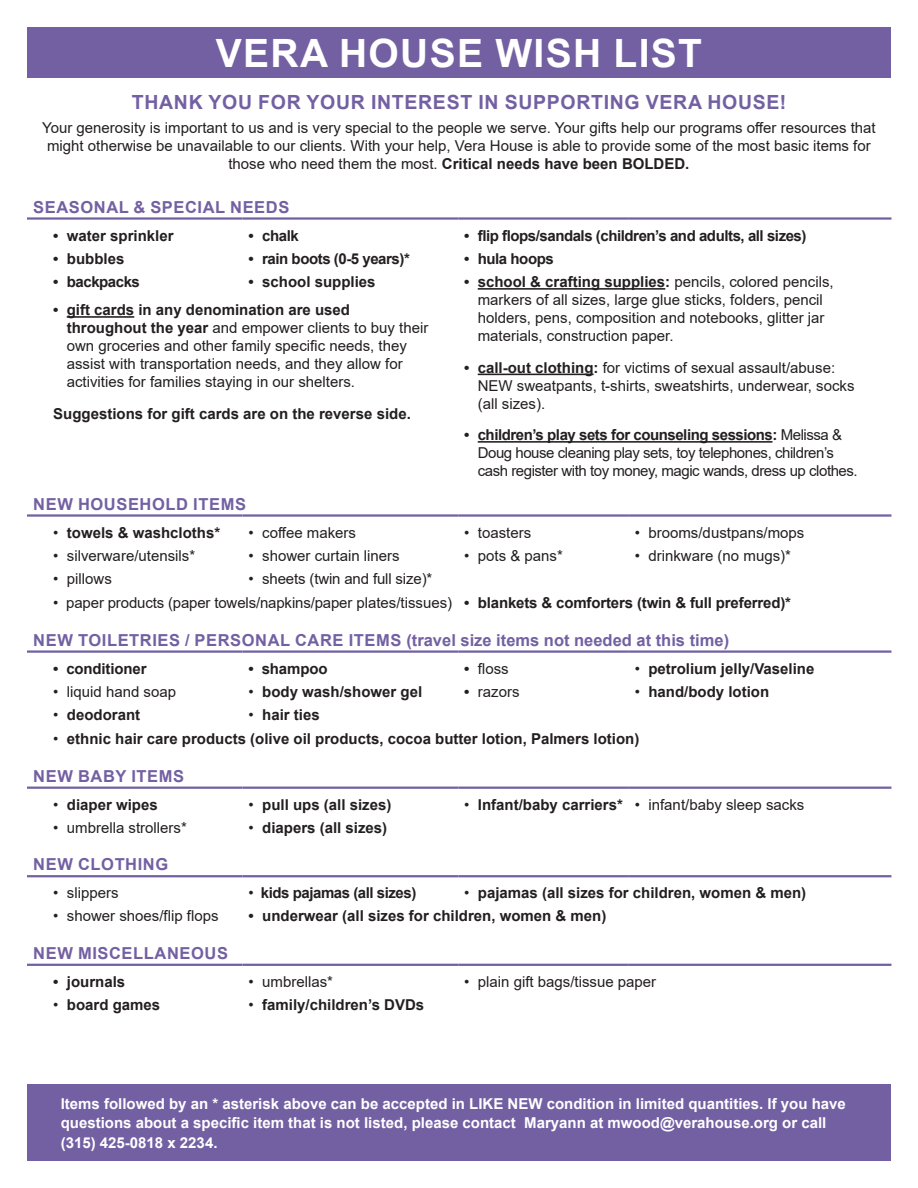
<style>
.page{position:relative;width:918px;height:1188px;background:#fff}
.page>*{position:absolute;margin:0;border:0;box-sizing:border-box;transform-origin:0 0}
.t1{font:700 39px "Arial";letter-spacing:.035em;color:#fff}
.t2{font:700 19.5px "Arial";letter-spacing:.035em;color:#7360a3}
.t3{font:700 16.5px "Arial";letter-spacing:.035em;color:#7360a3}
.t4{font:700 16.5px "Arial";color:#7360a3}
.t5{font:15px/18px "Arial";color:#231f20}
.t6{font:700 15px "Arial";color:#231f20}
.t7{font:700 15px/19.5px "Arial";color:#fff}
.t8{font:15px/18px "Arial";letter-spacing:-.03em;color:#231f20}
.t9{font:700 15px "Arial";letter-spacing:-.03em;color:#231f20}
.s1{font-weight:700}
.s2{font-weight:400}
</style>
<div class="page">
<hr style="left:27px;top:217px;width:216px;height:3px;background:#7360a3">
<hr style="left:243px;top:217px;width:215px;height:3px;background:#7360a3">
<hr style="left:458px;top:217px;width:171px;height:3px;background:#7360a3">
<hr style="left:629px;top:217px;width:262px;height:3px;background:#7360a3">
<hr style="left:27px;top:514px;width:216px;height:3px;background:#7360a3">
<hr style="left:243px;top:514px;width:215px;height:3px;background:#7360a3">
<hr style="left:458px;top:514px;width:171px;height:3px;background:#7360a3">
<hr style="left:629px;top:514px;width:262px;height:3px;background:#7360a3">
<hr style="left:27px;top:650px;width:216px;height:3px;background:#7360a3">
<hr style="left:243px;top:650px;width:215px;height:3px;background:#7360a3">
<hr style="left:458px;top:650px;width:171px;height:3px;background:#7360a3">
<hr style="left:629px;top:650px;width:262px;height:3px;background:#7360a3">
<hr style="left:27px;top:787px;width:216px;height:2px;background:#7360a3">
<hr style="left:243px;top:787px;width:215px;height:2px;background:#7360a3">
<hr style="left:458px;top:787px;width:171px;height:2px;background:#7360a3">
<hr style="left:629px;top:787px;width:262px;height:2px;background:#7360a3">
<hr style="left:27px;top:875px;width:216px;height:2px;background:#7360a3">
<hr style="left:243px;top:875px;width:215px;height:2px;background:#7360a3">
<hr style="left:458px;top:875px;width:171px;height:2px;background:#7360a3">
<hr style="left:629px;top:875px;width:262px;height:2px;background:#7360a3">
<hr style="left:27px;top:964px;width:216px;height:2px;background:#7360a3">
<hr style="left:243px;top:964px;width:215px;height:2px;background:#7360a3">
<hr style="left:458px;top:964px;width:171px;height:2px;background:#7360a3">
<hr style="left:629px;top:964px;width:262px;height:2px;background:#7360a3">
<hr style="left:478px;top:288px;width:187px;height:2px;background:#231f20">
<hr style="left:478px;top:374px;width:116px;height:1px;background:#231f20">
<hr style="left:478px;top:441px;width:294px;height:2px;background:#231f20">
<hr style="left:67px;top:316px;width:67px;height:2px;background:#231f20">
<div style="left:27px;top:28px;width:864px;height:50px;background:#7360a3"></div>
<div style="left:27px;top:1084px;width:864px;height:77px;background:#7360a3"></div>
<h1 class="t1" style="left:216px;top:26px;width:477px">vera house Wish List</h1>
<h2 class="t2" style="left:132px;top:88px;width:656px">Thank you for your interest in supporting Vera House!</h2>
<p class="t5" style="left:42px;top:119px;width:835px;text-align:center">Your generosity is important to us and is very special to the people we serve. Your gifts help our programs offer resources that might otherwise be unavailable to our clients. With your help, Vera House is able to provide some of the most basic items for those who need them the most. <span class="s1">Critical needs have been BOLDED.</span></p>
<p class="t3" style="left:33px;top:195px;width:258px">seasonal &amp; Special needs</p>
<p class="t6" style="left:53px;top:225px;width:122px">• water sprinkler</p>
<p class="t6" style="left:249px;top:225px;width:52px">• chalk</p>
<p class="t9" style="left:464px;top:225px;width:344px">• flip flops/sandals (children’s and adults, all sizes)</p>
<p class="t6" style="left:53px;top:248px;width:73px">• bubbles</p>
<p class="t6" style="left:249px;top:248px;width:163px">• rain boots (0-5 years)*</p>
<p class="t6" style="left:464px;top:248px;width:91px">• hula hoops</p>
<p class="t6" style="left:53px;top:271px;width:88px">• backpacks</p>
<p class="t6" style="left:249px;top:271px;width:128px">• school supplies</p>
<p class="t5" style="left:478px;top:273px;width:357px;text-indent:-14px"><span class="s1">• school &amp; crafting supplies:</span> pencils, colored pencils, markers of all sizes, large glue sticks, folders, pencil holders, pens, composition and notebooks, glitter jar materials, construction paper.</p>
<p class="t5" style="left:478px;top:358px;width:378px;text-indent:-14px"><span class="s1">• call-out clothing:</span> for victims of sexual assault/abuse:<br>NEW sweatpants, t-shirts, sweatshirts, underwear, socks (all sizes).</p>
<p class="t8" style="left:478px;top:426px;width:381px;text-indent:-14px"><span class="s1">• children’s play sets for counseling sessions:</span> Melissa &amp;<br>Doug house cleaning play sets, toy telephones, children’s cash register with toy money, magic wands, dress up clothes.</p>
<p class="t5" style="left:67px;top:301px;width:363px;text-indent:-13px"><span class="s1">• gift cards in any denomination are used throughout the year</span> and empower clients to buy their own groceries and other family specific needs, they assist with transportation needs, and they allow for activities for families staying in our shelters.</p>
<p class="t6" style="left:53px;top:403px;width:359px">Suggestions for gift cards are on the reverse side.</p>
<p class="t3" style="left:33px;top:492px;width:214px">NEW household items</p>
<p class="t6" style="left:53px;top:522px;width:168px"><span class="s2">•</span> towels &amp; washcloths*</p>
<p class="t5" style="left:249px;top:523px;width:109px">• coffee makers</p>
<p class="t5" style="left:464px;top:523px;width:68px">• toasters</p>
<p class="t5" style="left:635px;top:523px;width:171px">• brooms/dustpans/mops</p>
<p class="t5" style="left:53px;top:546px;width:143px">• silverware/utensils*</p>
<p class="t5" style="left:249px;top:546px;width:153px">• shower curtain liners</p>
<p class="t5" style="left:464px;top:546px;width:100px">• pots &amp; pans*</p>
<p class="t5" style="left:635px;top:546px;width:158px">• drinkware (no mugs)*</p>
<p class="t5" style="left:53px;top:570px;width:60px">• pillows</p>
<p class="t5" style="left:249px;top:570px;width:185px">• sheets (twin and full size)*</p>
<p class="t5" style="left:53px;top:594px;width:739px">• paper products (paper towels/napkins/paper plates/tissues) <span class="s1">• blankets &amp; comforters (twin &amp; full preferred)*</span></p>
<p class="t4" style="left:33px;top:628px;width:697px">NEW Toilet ries / pe rsonal care ite ms (travel size items not needed at this time)</p>
<p class="t6" style="left:53px;top:658px;width:95px">• conditioner</p>
<p class="t6" style="left:249px;top:658px;width:80px">• shampoo</p>
<p class="t5" style="left:464px;top:659px;width:46px"><span class="s1">•</span> floss</p>
<p class="t6" style="left:635px;top:658px;width:181px"><span class="s2">•</span> petrolium jelly/Vaseline</p>
<p class="t5" style="left:53px;top:682px;width:124px">• liquid hand soap</p>
<p class="t6" style="left:249px;top:681px;width:175px"><span class="s2">•</span> body wash/shower gel</p>
<p class="t5" style="left:464px;top:682px;width:57px"><span class="s1">•</span> razors</p>
<p class="t6" style="left:635px;top:681px;width:136px"><span class="s2">•</span> hand/body lotion</p>
<p class="t6" style="left:53px;top:705px;width:88px"><span class="s2">•</span> deodorant</p>
<p class="t6" style="left:249px;top:705px;width:73px"><span class="s2">•</span> hair ties</p>
<p class="t6" style="left:53px;top:728px;width:588px"><span class="s2">•</span> ethnic hair care products (olive oil products, cocoa butter lotion, Palmers lotion)</p>
<p class="t3" style="left:33px;top:764px;width:152px">NEW baby items</p>
<p class="t6" style="left:53px;top:794px;width:106px"><span class="s2">•</span> diaper wipes</p>
<p class="t6" style="left:249px;top:794px;width:144px"><span class="s2">•</span> pull ups (all sizes)</p>
<p class="t5" style="left:464px;top:795px;width:342px">• <span class="s1">Infant/baby carriers*</span> • infant/baby sleep sacks</p>
<p class="t5" style="left:53px;top:818px;width:135px">• umbrella strollers*</p>
<p class="t6" style="left:249px;top:817px;width:140px"><span class="s2">•</span> diapers (all sizes)</p>
<p class="t3" style="left:33px;top:853px;width:137px">NEW clothing</p>
<p class="t5" style="left:53px;top:884px;width:67px">• slippers</p>
<p class="t9" style="left:249px;top:882px;width:169px"><span class="s2">•</span> kids pajamas (all sizes)</p>
<p class="t6" style="left:464px;top:882px;width:344px"><span class="s2">•</span> pajamas (all sizes for children, women &amp; men)</p>
<p class="t5" style="left:53px;top:907px;width:167px">• shower shoes/flip flops</p>
<p class="t6" style="left:249px;top:905px;width:359px">• underwear (all sizes for children, women &amp; men)</p>
<p class="t3" style="left:33px;top:941px;width:196px">NEW Miscellaneous</p>
<p class="t6" style="left:53px;top:971px;width:73px">• journals</p>
<p class="t5" style="left:249px;top:973px;width:86px">• umbrellas*</p>
<p class="t5" style="left:464px;top:973px;width:194px">• plain gift bags/tissue paper</p>
<p class="t6" style="left:53px;top:994px;width:108px"><span class="s2">•</span> board games</p>
<p class="t6" style="left:249px;top:994px;width:177px"><span class="s2">•</span> family/children’s DVDs</p>
<p class="t7" style="left:61px;top:1094px;width:787px">Items followed by an * asterisk above can be accepted in LI KE NEW condition in limited quantities. If you have questions about a specific item that is not listed, please contact Maryann at mwood@verahouse.org or call (315) 425-0818 x 2234.</p>
</div>
